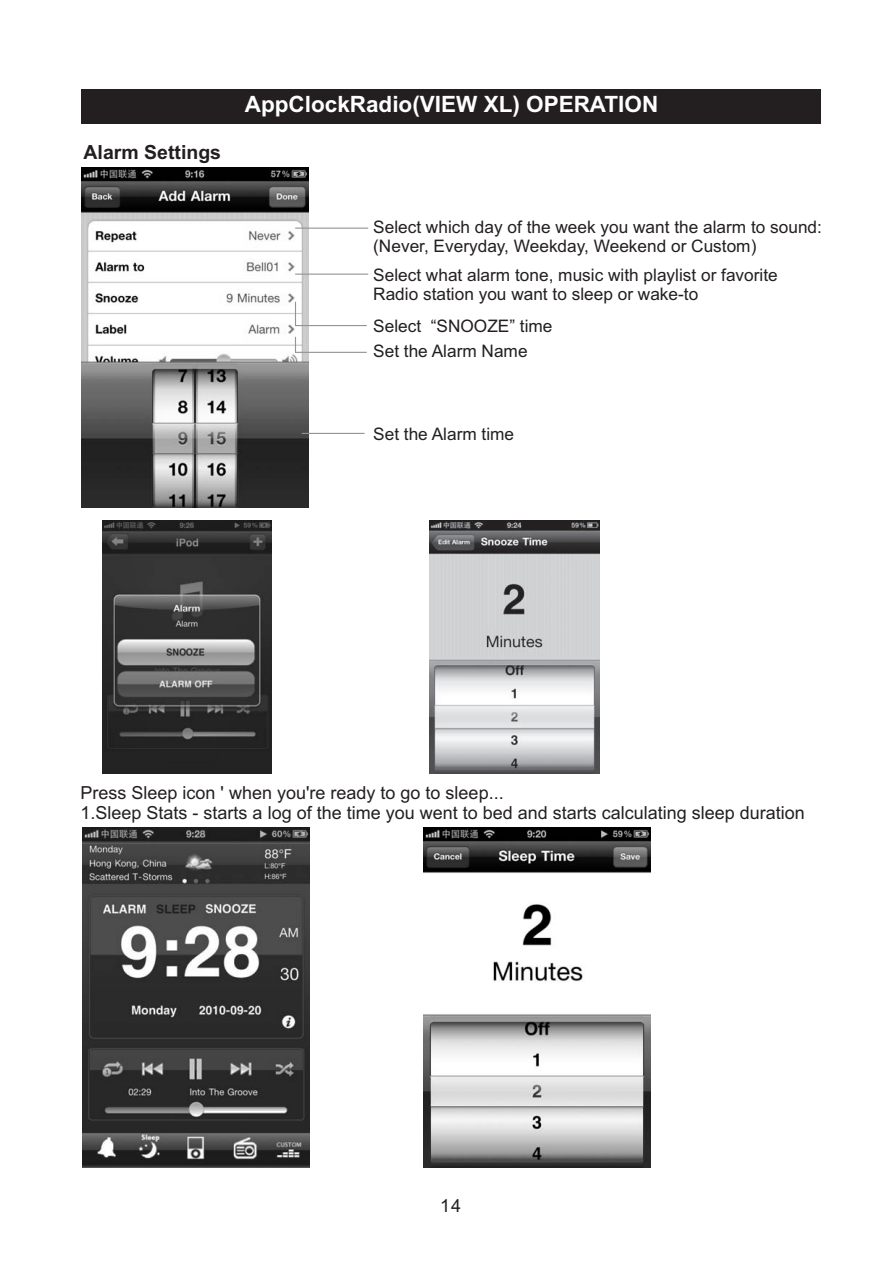
<style>
.page{position:relative;width:893px;height:1263px;background:#fff}
.page>*{position:absolute;margin:0;border:0;box-sizing:border-box;transform-origin:0 0}
.t1{font:700 22.5px "Arial";color:#fff}
.t2{font:700 19.5px "Arial";color:#231f20}
.t3{font:18px/20.1px "Arial";color:#231f20}
.t4{font:17.25px/19.2px "Arial";color:#231f20}
</style>
<div class="page">
<img style="left:82px;top:167px;width:227px;height:340px">
<img style="left:102px;top:520px;width:170px;height:253px">
<img style="left:429px;top:520px;width:170px;height:253px">
<img style="left:83px;top:827px;width:227px;height:341px">
<img style="left:424px;top:827px;width:227px;height:341px">
<hr style="left:295px;top:274px;width:73px;height:1px;background:#929495">
<hr style="left:302px;top:433px;width:62px;height:1px;background:#929495">
<hr style="left:295px;top:352px;width:71px;height:1px;background:#929495">
<svg style="left:295px;top:337px;width:1px;height:15px"></svg>
<hr style="left:295px;top:325px;width:71px;height:1px;background:#929495">
<svg style="left:295px;top:302px;width:1px;height:23px"></svg>
<hr style="left:295px;top:228px;width:73px;height:1px;background:#929495">
<div style="left:81px;top:89px;width:739px;height:35px;background:#231f20"></div>
<p class="t2" style="left:83px;top:145px;width:139px">Alarm Settings</p>
<h1 class="t1" style="left:245px;top:96px;width:415px">AppClockRadio(VIEW XL) OPERATION</h1>
<p class="t4" style="left:373px;top:219px;width:450px">Select which day of the week you want the alarm to sound: (Never, Everyday, Weekday, Weekend or Custom)</p>
<p class="t4" style="left:373px;top:267px;width:406px">Select what alarm tone, music with playlist or favorite<br>Radio station you want to sleep or wake-to</p>
<p class="t4" style="left:373px;top:315px;width:181px;line-height:24.9px">Select “SNOOZE” time<br>Set the Alarm Name</p>
<p class="t4" style="left:373px;top:425px;width:142px">Set the Alarm time</p>
<p class="t3" style="left:81px;top:784px;width:726px">Press Sleep icon ' when you're ready to go to sleep...<br>1.Sleep Stats - starts a log of the time you went to bed and starts calculating sleep duration</p>
<p class="t3" style="left:440px;top:1197px;width:23px">14</p>
</div>
